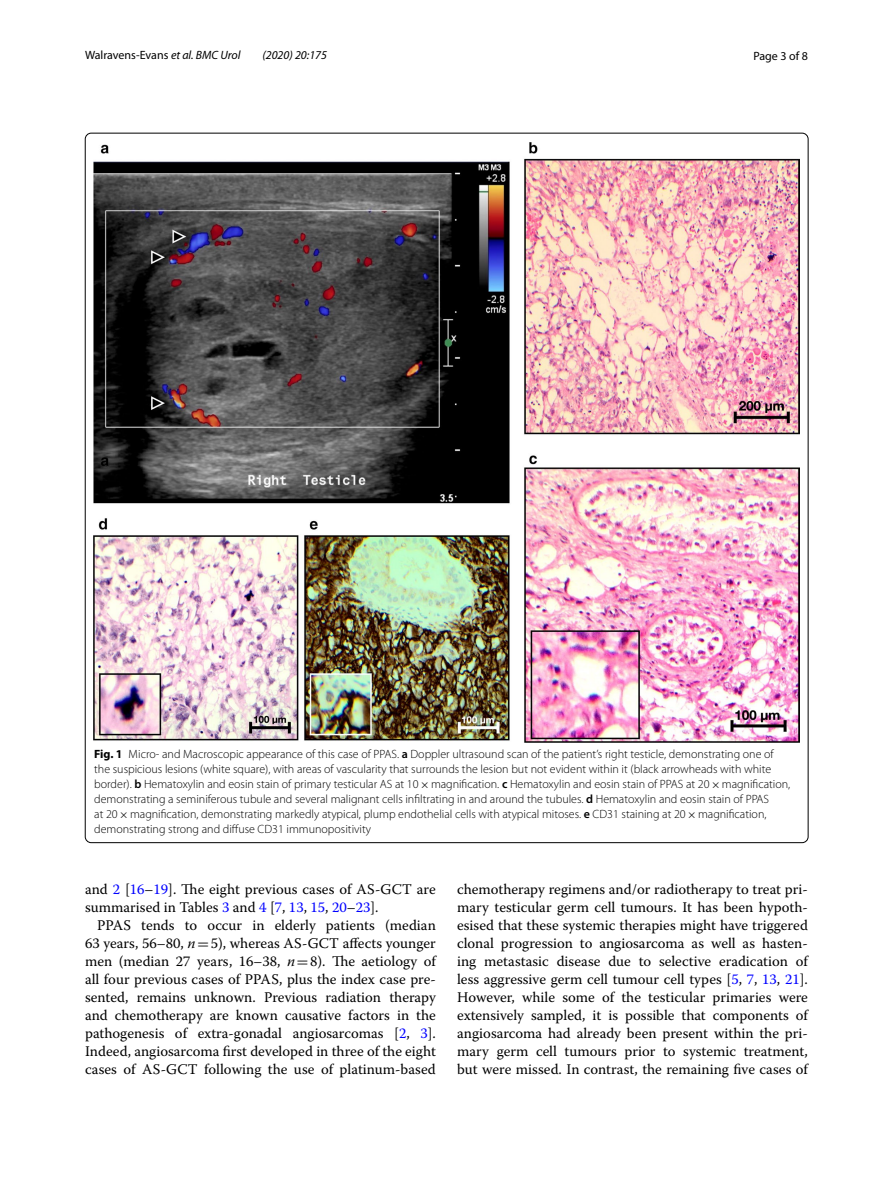
<style>
.page{position:relative;width:893px;height:1187px;background:#fff}
.page>*{position:absolute;margin:0;border:0;box-sizing:border-box;transform-origin:0 0}
.t1{font:14.7px/18px "Warnock Pro";color:#000;text-align:justify}
.t2{font:300 12px/15px "Myriad Pro";color:#000}
.t3{font:12px "Myriad Pro";color:#000}
.t4{font:italic 12px "Myriad Pro";color:#000}
.s1{font-style:italic}
.s2{font-weight:700}
.s3{font-weight:600}
.s4{font-family:"MTSY";font-weight:400}
.s5{color:#00f}
.s6{font-family:"MTSY"}
</style>
<div class="page">
<img style="left:94px;top:142px;width:706px;height:601px">
<p class="t3" style="left:85px;top:48px;width:157px">Walravens‑Evans <span class="s1">et al. BMC Urol</span></p>
<p class="t4" style="left:262px;top:48px;width:66px">(2020) 20:175</p>
<p class="t3" style="left:753px;top:48px;width:56px">Page 3 of 8</p>
<p class="t2" style="left:94px;top:746px;width:698px"><span class="s2">Fig. 1</span> Micro- and Macroscopic appearance of this case of PPAS. <span class="s3">a</span> Doppler ultrasound scan of the patient’s right testicle, demonstrating one of the suspicious lesions (white square), with areas of vascularity that surrounds the lesion but not evident within it (black arrowheads with white border). <span class="s3">b</span> Hematoxylin and eosin stain of primary testicular AS at 10<span class="s4">×</span>magnification. <span class="s3">c</span> Hematoxylin and eosin stain of PPAS at 20<span class="s4">×</span>magnification, demonstrating a seminiferous tubule and several malignant cells infiltrating in and around the tubules. <span class="s3">d</span> Hematoxylin and eosin stain of PPAS<br>at 20<span class="s4">×</span>magnification, demonstrating markedly atypical, plump endothelial cells with atypical mitoses. <span class="s3">e</span> CD31 staining at 20<span class="s4">×</span>magnification, demonstrating strong and diffuse CD31 immunopositivity</p>
<p class="t1" style="left:85px;top:880px;width:352px">and <span class="s5">2</span> [<span class="s5">16</span>–<span class="s5">19</span>]. The eight previous cases of AS-GCT are summarised in Tables <span class="s5">3</span> and <span class="s5">4</span> [<span class="s5">7</span>, <span class="s5">13</span>, <span class="s5">15</span>, <span class="s5">20</span>–<span class="s5">23</span>].</p>
<p class="t1" style="left:85px;top:916px;width:352px;text-indent:12px">PPAS tends to occur in elderly patients (median 63 years, 56–80, <span class="s1">n</span><span class="s6">=</span>5), whereas AS-GCT affects younger men (median 27 years, 16–38, <span class="s1">n</span><span class="s6">=</span>8). The aetiology of all four previous cases of PPAS, plus the index case pre&shy;sented, remains unknown. Previous radiation therapy and chemotherapy are known causative factors in the pathogenesis of extra-gonadal angiosarcomas [<span class="s5">2</span>, <span class="s5">3</span>].<br>Indeed, angiosarcoma first developed in three of the eight cases of AS-GCT following the use of platinum-based</p>
<p class="t1" style="left:457px;top:880px;width:352px">chemotherapy regimens and/or radiotherapy to treat pri&shy;mary testicular germ cell tumours. It has been hypoth&shy;esised that these systemic therapies might have triggered clonal progression to angiosarcoma as well as hasten&shy;ing metastasic disease due to selective eradication of less aggressive germ cell tumour cell types [<span class="s5">5</span>, <span class="s5">7</span>, <span class="s5">13</span>, <span class="s5">21</span>].<br>However, while some of the testicular primaries were extensively sampled, it is possible that components of angiosarcoma had already been present within the pri&shy;mary germ cell tumours prior to systemic treatment, but were missed. In contrast, the remaining five cases of</p>
</div>
